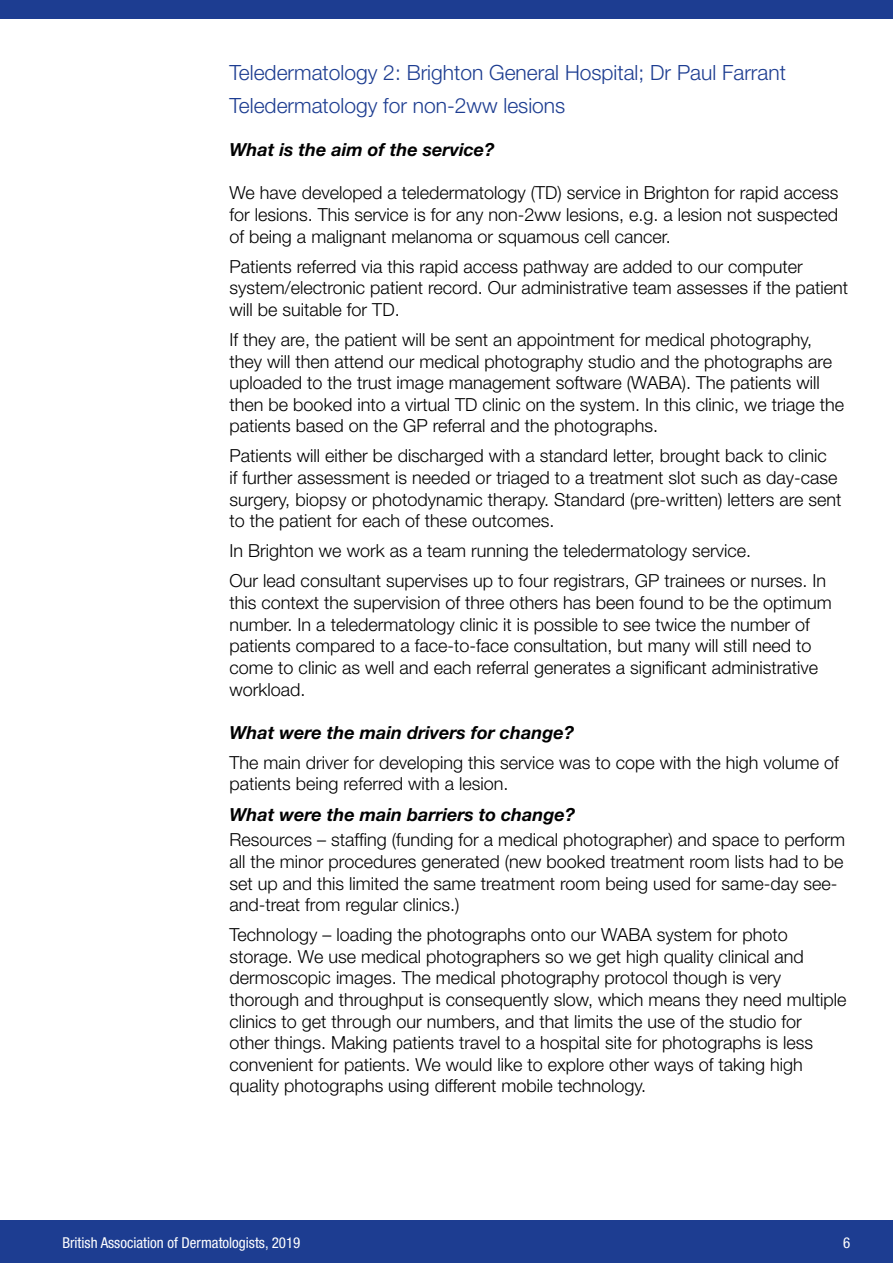
<style>
.page{position:relative;width:893px;height:1263px;background:#fff}
.page>*{position:absolute;margin:0;border:0;box-sizing:border-box;transform-origin:0 0}
.t1{font:300 21px/32.7px "Helvetica Neue";color:#1d3d91}
.t2{font:300 18px/21.6px "Helvetica Neue";color:#000}
.t3{font:italic 700 18px "Helvetica Neue";color:#000}
.t4{font:condensed 15px "Helvetica Neue";color:#fff}
</style>
<div class="page">
<div style="left:0;top:1220px;width:893px;height:43px;background:#1d3d91"></div>
<div style="left:0;top:0;width:893px;height:19px;background:#1d3d91"></div>
<p class="t1" style="left:230px;top:56px;width:558px">Teledermatology 2: Brighton General Hospital; Dr Paul Farrant<br>Teledermatology for non-2ww lesions</p>
<p class="t3" style="left:230px;top:139px;width:266px">What is the aim of the service?</p>
<p class="t2" style="left:230px;top:182px;width:610px;text-align:justify">We have developed a teledermatology (TD) service in Brighton for rapid access for lesions. This service is for any non-2ww lesions, e.g. a lesion not suspected of being a malignant melanoma or squamous cell cancer.</p>
<p class="t2" style="left:230px;top:255px;width:620px">Patients referred via this rapid access pathway are added to our computer system/electronic patient record. Our administrative team assesses if the patient will be suitable for TD.</p>
<p class="t2" style="left:230px;top:328px;width:616px">If they are, the patient will be sent an appointment for medical photography, they will then attend our medical photography studio and the photographs are uploaded to the trust image management software (WABA). The patients will then be booked into a virtual TD clinic on the system. In this clinic, we triage the patients based on the GP referral and the photographs.</p>
<p class="t2" style="left:230px;top:445px;width:613px">Patients will either be discharged with a standard letter, brought back to clinic<br>if further assessment is needed or triaged to a treatment slot such as day-case surgery, biopsy or photodynamic therapy. Standard (pre-written) letters are sent to the patient for each of these outcomes.</p>
<p class="t2" style="left:230px;top:535px;width:598px;line-height:30.2px">In Brighton we work as a team running the teledermatology service.<br>Our lead consultant supervises up to four registrars, GP trainees or nurses. In</p>
<p class="t2" style="left:230px;top:591px;width:604px">this context the supervision of three others has been found to be the optimum number. In a teledermatology clinic it is possible to see twice the number of patients compared to a face-to-face consultation, but many will still need to come to clinic as well and each referral generates a significant administrative workload.</p>
<p class="t3" style="left:230px;top:721px;width:346px">What were the main drivers for change?</p>
<p class="t2" style="left:230px;top:751px;width:611px">The main driver for developing this service was to cope with the high volume of patients being referred with a lesion.</p>
<p class="t3" style="left:230px;top:803px;width:347px">What were the main barriers to change?</p>
<p class="t2" style="left:230px;top:829px;width:617px">Resources – staffing (funding for a medical photographer) and space to perform all the minor procedures generated (new booked treatment room lists had to be set up and this limited the same treatment room being used for same-day see&shy;and-treat from regular clinics.)</p>
<p class="t2" style="left:230px;top:924px;width:618px">Technology – loading the photographs onto our WABA system for photo storage. We use medical photographers so we get high quality clinical and dermoscopic images. The medical photography protocol though is very thorough and throughput is consequently slow, which means they need multiple clinics to get through our numbers, and that limits the use of the studio for<br>other things. Making patients travel to a hospital site for photographs is less convenient for patients. We would like to explore other ways of taking high quality photographs using different mobile technology.</p>
<p class="t4" style="left:62px;top:1234px;width:240px">British Association of Dermatologists, 2019</p>
<p class="t4" style="left:843px;top:1234px;width:9px">6</p>
</div>
